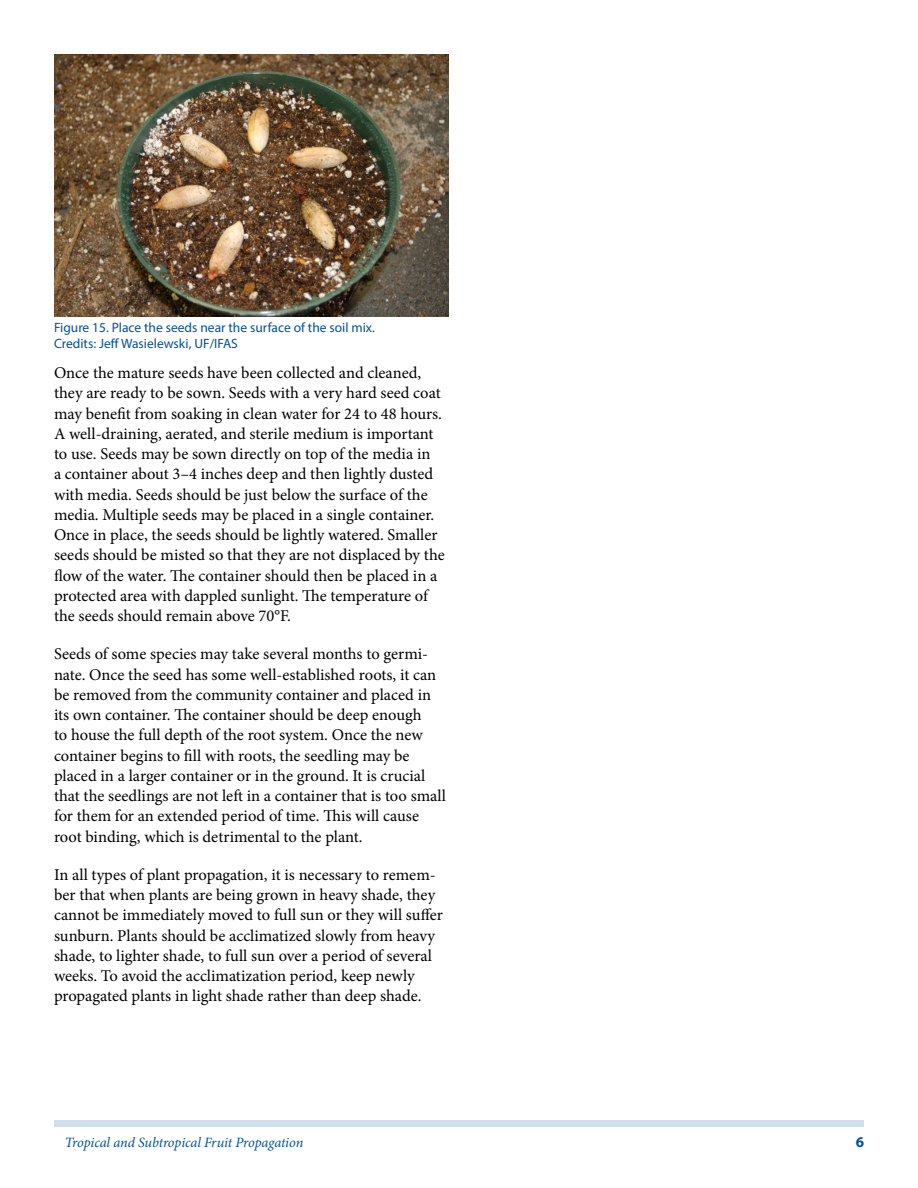
<style>
.page{position:relative;width:918px;height:1188px;background:#fff}
.page>*{position:absolute;margin:0;border:0;box-sizing:border-box;transform-origin:0 0}
.t1{font:16.5px/20.2px "Minion Pro";color:#000}
.t2{font:700 15px "Myriad Pro";color:#03519a}
.t3{font:italic 14.25px "Minion Pro";letter-spacing:-.01em;color:#03519a}
.t4{font:13.5px/16.5px "Myriad Pro";color:#03519a}
</style>
<div class="page">
<div style="left:54px;top:1120px;width:810px;height:7px;background:#d0ddea"></div>
<img style="left:54px;top:54px;width:394px;height:262px">
<p class="t4" style="left:54px;top:319px;width:322px">Figure 15. Place the seeds near the surface of the soil mix.<br>Credits: Jeff Wasielewski, UF/IFAS</p>
<p class="t1" style="left:54px;top:363px;width:392px">Once the mature seeds have been collected and cleaned, they are ready to be sown. Seeds with a very hard seed coat may benefit from soaking in clean water for 24 to 48 hours.<br>A well-draining, aerated, and sterile medium is important to use. Seeds may be sown directly on top of the media in<br>a container about 3–4 inches deep and then lightly dusted with media. Seeds should be just below the surface of the media. Multiple seeds may be placed in a single container.<br>Once in place, the seeds should be lightly watered. Smaller seeds should be misted so that they are not displaced by the flow of the water. The container should then be placed in a protected area with dappled sunlight. The temperature of the seeds should remain above 70°F.</p>
<p class="t1" style="left:54px;top:644px;width:393px">Seeds of some species may take several months to germi&shy;nate. Once the seed has some well-established roots, it can be removed from the community container and placed in its own container. The container should be deep enough<br>to house the full depth of the root system. Once the new container begins to fill with roots, the seedling may be placed in a larger container or in the ground. It is crucial that the seedlings are not left in a container that is too small for them for an extended period of time. This will cause root binding, which is detrimental to the plant.</p>
<p class="t1" style="left:54px;top:864px;width:390px">In all types of plant propagation, it is necessary to remem&shy;ber that when plants are being grown in heavy shade, they cannot be immediately moved to full sun or they will suffer sunburn. Plants should be acclimatized slowly from heavy shade, to lighter shade, to full sun over a period of several weeks. To avoid the acclimatization period, keep newly propagated plants in light shade rather than deep shade.</p>
<p class="t3" style="left:65px;top:1133px;width:240px">Tropical and Subtropical Fruit Propagation</p>
<p class="t2" style="left:856px;top:1133px;width:10px">6</p>
</div>
